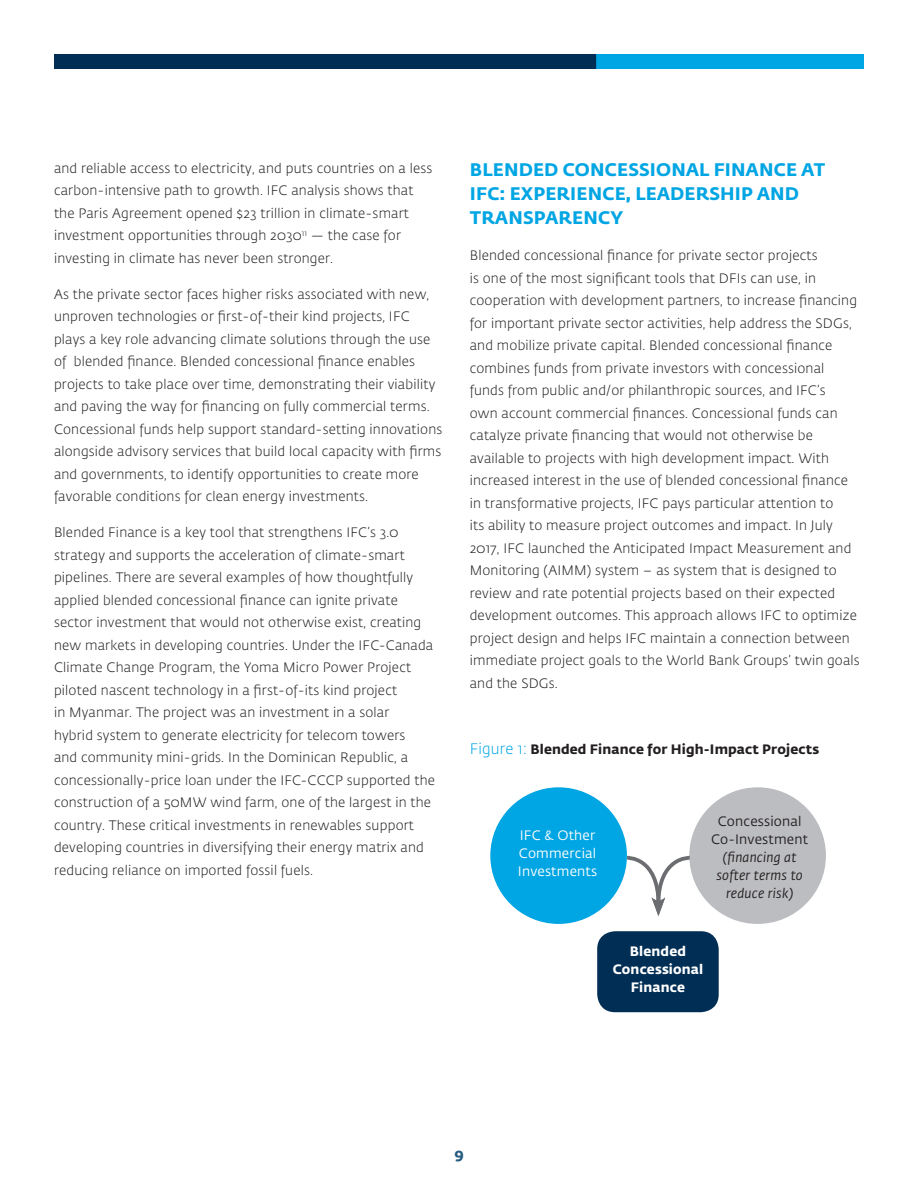
<style>
.page{position:relative;width:918px;height:1188px;background:#fff}
.page>*{position:absolute;margin:0;border:0;box-sizing:border-box;transform-origin:0 0}
.Body_Subhead{font:700 18px/24px "Fedra Sans Std";letter-spacing:.01em;color:#00a5e3}
.t1{font:700 15px "Fedra Sans Std";color:#285d82}
.Body{font:300 13.5px/22.5px "Fedra Sans Std";letter-spacing:.015em;color:#231f20}
.Body-2{font:italic 13.5px/18px "Fedra Sans Std";letter-spacing:.015em;color:#231f20;text-align:center}
.Chart_Title{font:700 13.5px "Fedra Sans Std";letter-spacing:.01em;color:#231f20}
.Body-3{font:13.5px/18px "Fedra Sans Std";letter-spacing:.015em;color:#fff}
.Body-4{font:700 13.5px/18px "Fedra Sans Std";letter-spacing:.01em;color:#fff;text-align:center}
.s1{font-weight:300;font-size:15px;color:#00a5e3}
.s2{font-style:normal}
</style>
<div class="page">
<div style="left:490px;top:787px;width:137px;height:137px;background:#00a5e3;border-radius:50%"></div>
<div style="left:689px;top:787px;width:137px;height:137px;background:#bcbdc0;border-radius:50%"></div>
<svg style="left:623px;top:854px;width:71px;height:62px"></svg>
<div style="left:597px;top:931px;width:122px;height:81px;background:#002e54;border-radius:18px"></div>
<div style="left:362px;top:54px;width:502px;height:15px;background:#00a5e3"></div>
<div style="left:54px;top:54px;width:542px;height:15px;background:#002e54"></div>
<p class="Body" style="left:54px;top:157px;width:380px">and reliable access to electricity, and puts countries on a less carbon-intensive path to growth. IFC analysis shows that the Paris Agreement opened $23 trillion in climate-smart investment opportunities through 2030<sup>11</sup> — the case for investing in climate has never been stronger.</p>
<p class="Body" style="left:54px;top:283px;width:390px">As the private sector faces higher risks associated with new, unproven technologies or first-of-their kind projects, IFC plays a key role advancing climate solutions through the use of blended finance. Blended concessional finance enables projects to take place over time, demonstrating their viability and paving the way for financing on fully commercial terms.<br>Concessional funds help support standard-setting innovations alongside advisory services that build local capacity with firms and governments, to identify opportunities to create more favorable conditions for clean energy investments.</p>
<p class="Body" style="left:54px;top:521px;width:383px">Blended Finance is a key tool that strengthens IFC’s 3.0 strategy and supports the acceleration of climate-smart pipelines. There are several examples of how thoughtfully applied blended concessional finance can ignite private sector investment that would not otherwise exist, creating new markets in developing countries. Under the IFC-Canada Climate Change Program, the Yoma Micro Power Project piloted nascent technology in a first-of-its kind project<br>in Myanmar. The project was an investment in a solar<br>hybrid system to generate electricity for telecom towers<br>and community mini-grids. In the Dominican Republic, a concessionally-price loan under the IFC-CCCP supported the construction of a 50MW wind farm, one of the largest in the country. These critical investments in renewables support developing countries in diversifying their energy matrix and reducing reliance on imported fossil fuels.</p>
<p class="Body_Subhead" style="left:470px;top:158px;width:357px">BLENDED CONCESSIONAL FINANCE AT<br>IFC: EXPERIENCE, LEADERSHIP AND<br>TRANSPARENCY</p>
<p class="Body" style="left:470px;top:244px;width:391px">Blended concessional finance for private sector projects<br>is one of the most significant tools that DFIs can use, in cooperation with development partners, to increase financing for important private sector activities, help address the SDGs, and mobilize private capital. Blended concessional finance combines funds from private investors with concessional funds from public and/or philanthropic sources, and IFC’s<br>own account commercial finances. Concessional funds can catalyze private financing that would not otherwise be available to projects with high development impact. With increased interest in the use of blended concessional finance in transformative projects, IFC pays particular attention to<br>its ability to measure project outcomes and impact. In July 2017, IFC launched the Anticipated Impact Measurement and Monitoring (AIMM) system – as system that is designed to review and rate potential projects based on their expected development outcomes. This approach allows IFC to optimize project design and helps IFC maintain a connection between immediate project goals to the World Bank Groups’ twin goals and the SDGs.</p>
<p class="Chart_Title" style="left:470px;top:740px;width:351px"><span class="s1">Figure 1:</span> Blended Finance for High-Impact Projects</p>
<p class="Body-3" style="left:518px;top:827px;width:81px">IFC &amp; Other<br>Commercial<br>Investments</p>
<p class="Body-2" style="left:711px;top:813px;width:98px"><span class="s2">Concessional<br>Co-Investment </span>(financing at softer terms to reduce risk)</p>
<p class="Body-4" style="left:613px;top:943px;width:92px">Blended<br>Concessional<br>Finance</p>
<p class="t1" style="left:454px;top:1144px;width:11px">9</p>
</div>
